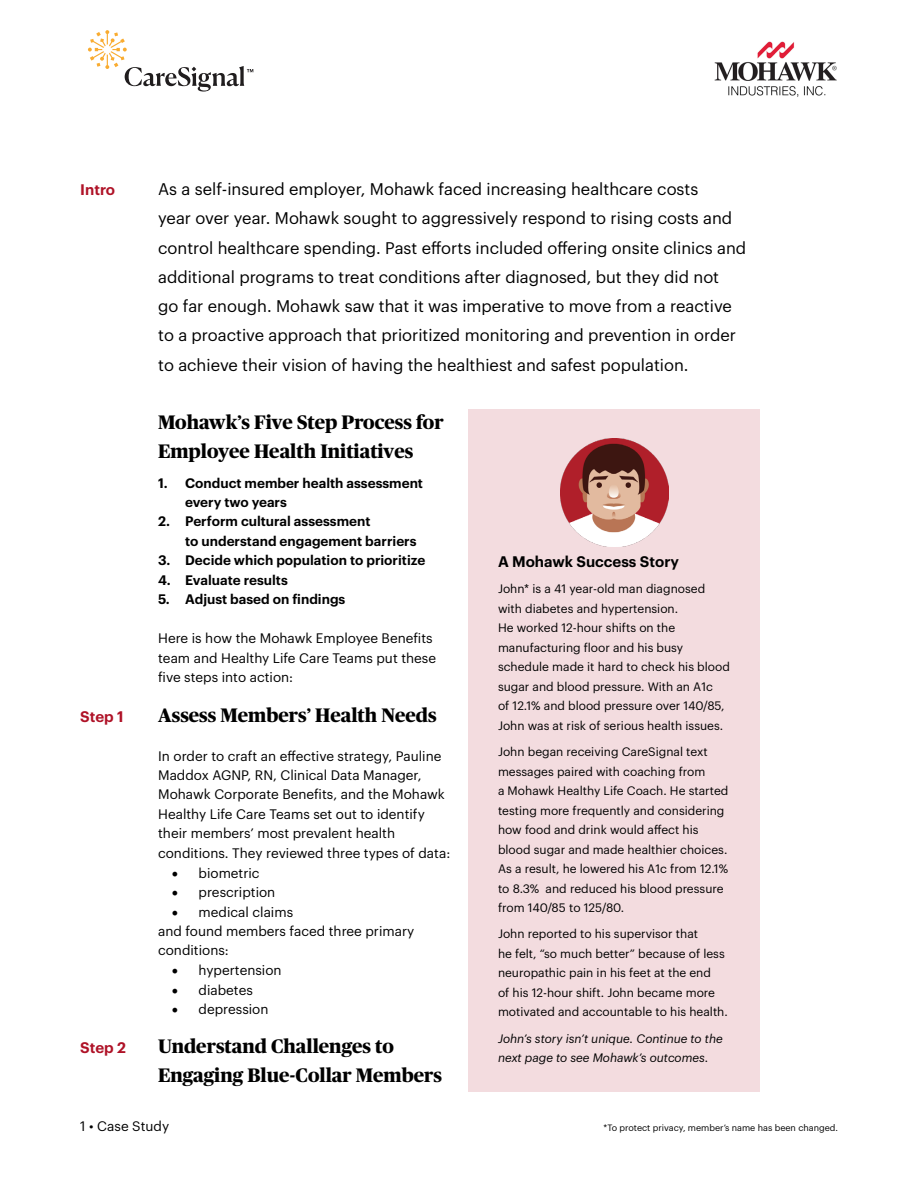
<style>
.page{position:relative;width:918px;height:1188px;background:#fff}
.page>*{position:absolute;margin:0;border:0;box-sizing:border-box;transform-origin:0 0}
.t1{font:800 19.5px/29.2px "Publico Headline";color:#000}
.t2{font:16.5px/29.2px "Graphik";color:#000}
.t3{font:600 15px "Graphik";color:#000}
.t4{font:600 15px "Graphik";color:#af1227}
.t5{font:13.5px/19.5px "Graphik";color:#000}
.t6{font:600 13.5px/19.5px "Graphik";color:#000}
.t7{font:12px/19.5px "Graphik";color:#000}
.t8{font:italic 12px/19.5px "Graphik";color:#000}
.t9{font:9px "Graphik";color:#000}
.s1{font-family:"Minion Pro";font-size:18px}
</style>
<div class="page">
<div style="left:469px;top:410px;width:291px;height:682px;background:#f3dcdf"></div>
<img style="left:560px;top:439px;width:108px;height:108px">
<img style="left:714px;top:41px;width:123px;height:56px">
<svg style="left:88px;top:30px;width:165px;height:62px"></svg>
<p class="t4" style="left:80px;top:178px;width:36px">Intro</p>
<p class="t4" style="left:80px;top:705px;width:45px">Step 1</p>
<p class="t4" style="left:80px;top:1036px;width:47px">Step 2</p>
<p class="t2" style="left:158px;top:173px;width:590px">As a self-insured employer, Mohawk faced increasing healthcare costs<br>year over year. Mohawk sought to aggressively respond to rising costs and control healthcare spending. Past efforts included offering onsite clinics and additional programs to treat conditions after diagnosed, but they did not<br>go far enough. Mohawk saw that it was imperative to move from a reactive to a proactive approach that prioritized monitoring and prevention in order to achieve their vision of having the healthiest and safest population.</p>
<h1 class="t1" style="left:158px;top:406px;width:287px">Mohawk’s Five Step Process for<br>Employee Health Initiatives</h1>
<p class="t6" style="left:185px;top:472px;width:239px;text-indent:-27px">1. Conduct member health assessment every two years</p>
<p class="t6" style="left:185px;top:511px;width:233px;text-indent:-27px">2. Perform cultural assessment<br>to understand engagement barriers</p>
<p class="t6" style="left:158px;top:550px;width:269px">3. Decide which population to prioritize</p>
<p class="t6" style="left:158px;top:569px;width:131px">4. Evaluate results</p>
<p class="t6" style="left:158px;top:589px;width:189px">5. Adjust based on findings</p>
<p class="t5" style="left:158px;top:628px;width:279px">Here is how the Mohawk Employee Benefits team and Healthy Life Care Teams put these five steps into action:</p>
<h1 class="t1" style="left:158px;top:699px;width:280px">Assess Members’ Health Needs</h1>
<p class="t5" style="left:158px;top:745px;width:294px">In order to craft an effective strategy, Pauline Maddox AGNP, RN, Clinical Data Manager, Mohawk Corporate Benefits, and the Mohawk Healthy Life Care Teams set out to identify their members’ most prevalent health conditions. They reviewed three types of data:</p>
<p class="t5" style="left:172px;top:862px;width:90px"><span class="s1">•</span> biometric</p>
<p class="t5" style="left:172px;top:881px;width:105px"><span class="s1">•</span> prescription</p>
<p class="t5" style="left:158px;top:901px;width:258px;text-indent:14px"><span class="s1">•</span> medical claims<br>and found members faced three primary conditions:</p>
<p class="t5" style="left:172px;top:959px;width:111px"><span class="s1">•</span> hypertension</p>
<p class="t5" style="left:172px;top:979px;width:83px"><span class="s1">•</span> diabetes</p>
<p class="t5" style="left:172px;top:998px;width:98px"><span class="s1">•</span> depression</p>
<h1 class="t1" style="left:158px;top:1030px;width:285px">Understand Challenges to<br>Engaging Blue-Collar Members</h1>
<p class="t3" style="left:498px;top:550px;width:183px">A Mohawk Success Story</p>
<p class="t7" style="left:498px;top:578px;width:233px">John* is a 41 year-old man diagnosed with diabetes and hypertension.<br>He worked 12-hour shifts on the manufacturing floor and his busy schedule made it hard to check his blood sugar and blood pressure. With an A1c<br>of 12.1% and blood pressure over 140/85, John was at risk of serious health issues.</p>
<p class="t7" style="left:498px;top:741px;width:232px">John began receiving CareSignal text messages paired with coaching from<br>a Mohawk Healthy Life Coach. He started testing more frequently and considering how food and drink would affect his blood sugar and made healthier choices.<br>As a result, he lowered his A1c from 12.1% to 8.3% and reduced his blood pressure from 140/85 to 125/80.</p>
<p class="t7" style="left:498px;top:923px;width:231px">John reported to his supervisor that<br>he felt, “so much better” because of less neuropathic pain in his feet at the end<br>of his 12-hour shift. John became more motivated and accountable to his health.</p>
<p class="t8" style="left:498px;top:1027px;width:226px">John’s story isn’t unique. Continue to the next page to see Mohawk’s outcomes.</p>
<p class="t5" style="left:80px;top:1115px;width:90px">1 • Case Study</p>
<p class="t9" style="left:603px;top:1121px;width:236px">*To protect privacy, member’s name has been changed.</p>
</div>
